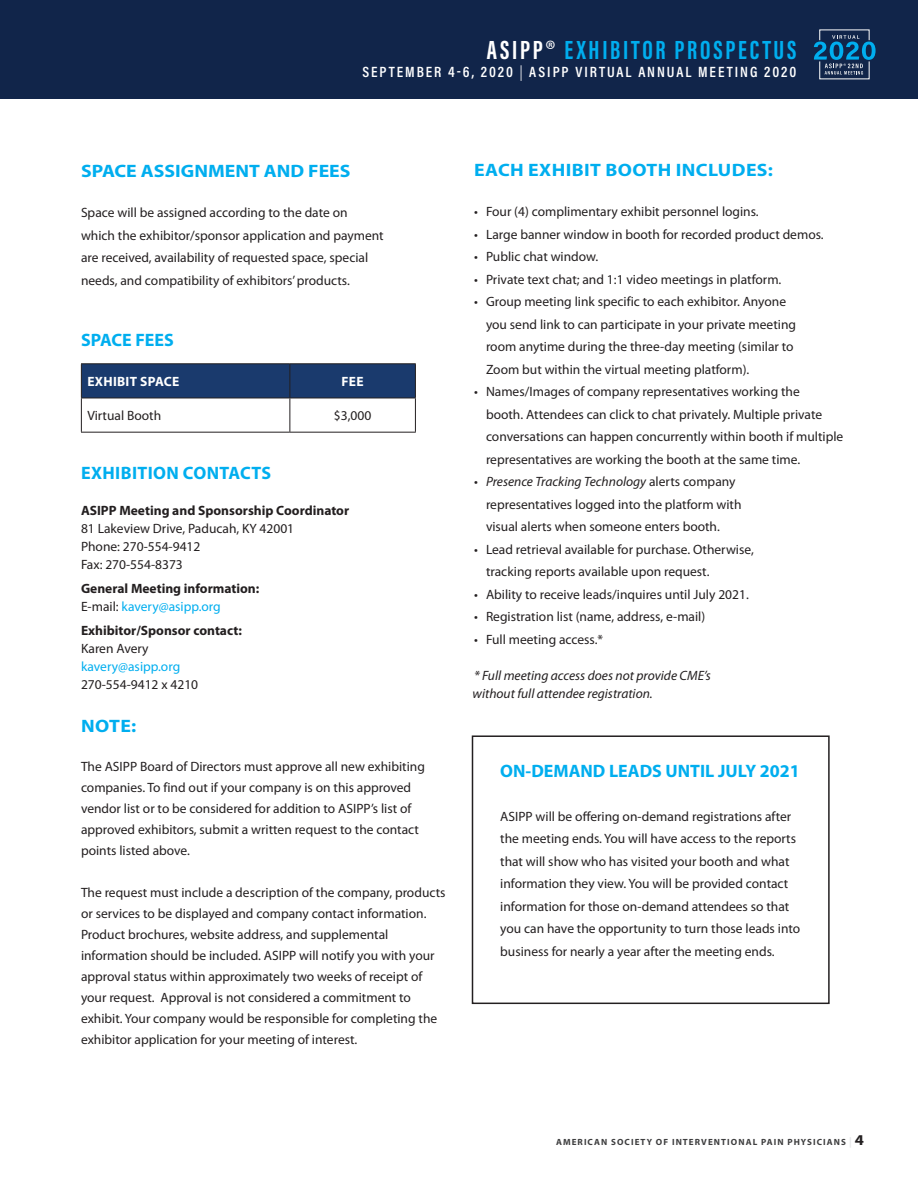
<style>
.page{position:relative;width:918px;height:1188px;background:#fff}
.page>*{position:absolute;margin:0;border:0;box-sizing:border-box;transform-origin:0 0}
.t1{font:27px "Acumin Variable Concept";letter-spacing:-.145em;color:#00aeef}
.sub_sub{font:700 18px "Myriad Pro";color:#00aeef}
.sub_sub-2{font:700 18px "Myriad Pro";letter-spacing:.02em;color:#00aeef;scale:1.1 1}
.sub_sub-3{font:700 18px "Myriad Pro";color:#00aeef;scale:1.1 1}
.sub_sub-4{font:700 18px "Myriad Pro";letter-spacing:.02em;color:#00aeef}
.sub4{font:700 18px "Myriad Pro";color:#00aeef;scale:1.1 1}
.t2{font:15px "Acumin Variable Concept";letter-spacing:-.015em;color:#fff}
.indented-graphy{font:13.5px/22.5px "Myriad Pro";color:#231f20}
.Footnote_Text{font:13.5px/21px "Myriad Pro";color:#231f20}
.body{font:13.5px/22.5px "Myriad Pro";color:#231f20}
.indented-graphy-2{font:700 13.5px "Myriad Pro";color:#231f20}
.indented-graphy-3{font:italic 13.5px/18px "Myriad Pro";color:#231f20}
.indented-graphy-4{font:13.5px "Myriad Pro";color:#00aeef}
.tabletext{font:13.5px "Myriad Pro";color:#231f20}
.table-headers{font:700 13.5px "Myriad Pro";letter-spacing:.02em;color:#fff}
.t3{font:700 9px "Myriad Pro";letter-spacing:.12em;color:#3e3e3f}
.s1{color:#fff}
.s2{font-family:"Myriad Pro";font-stretch:condensed;color:#fff}
.s3{color:#231f20}
.s4{font-style:italic}
.s5{font-size:10.5px;color:#e4e5e7}
.s6{font-size:15px;color:#231f20}
</style>
<div class="page">
<div style="left:0;top:0;width:918px;height:98px;background:#11254a"></div>
<svg style="left:814px;top:35px;width:62px;height:40px"></svg>
<div style="left:472px;top:735px;width:358px;height:269px;border:2px solid #231f20"></div>
<div style="left:82px;top:364px;width:333px;height:34px;background:#1a3a6d"></div>
<hr style="left:81px;top:363px;width:209px;height:1px;background:#231f20">
<hr style="left:81px;top:364px;width:1px;height:34px;background:#231f20">
<hr style="left:290px;top:363px;width:126px;height:1px;background:#231f20">
<hr style="left:290px;top:364px;width:1px;height:34px;background:#231f20">
<hr style="left:415px;top:364px;width:1px;height:34px;background:#231f20">
<hr style="left:81px;top:398px;width:209px;height:1px;background:#231f20">
<hr style="left:81px;top:398px;width:1px;height:34px;background:#231f20">
<hr style="left:290px;top:398px;width:126px;height:1px;background:#231f20">
<hr style="left:290px;top:398px;width:1px;height:34px;background:#231f20">
<hr style="left:415px;top:398px;width:1px;height:34px;background:#231f20">
<hr style="left:81px;top:432px;width:209px;height:1px;background:#231f20">
<hr style="left:290px;top:432px;width:126px;height:1px;background:#231f20">
<h1 class="t1" style="left:487px;top:31px;width:318px"><span class="s1">ASI PP</span><span class="s2">®</span> EXHI BITOR PROSPECTUS</h1>
<p class="t2" style="left:363px;top:61px;width:437px">SEPTEMBER 4-6, 2020 | ASIPP VIRTUAL ANNUAL MEETING 2020</p>
<p class="sub_sub-3" style="left:81px;top:159px;width:247px">SPACE ASSIGNMENT AND FEES</p>
<p class="body" style="left:81px;top:201px;width:304px">Space will be assigned according to the date on which the exhibitor/sponsor application and payment are received, availability of requested space, special needs, and compatibility of exhibitors’ products.</p>
<p class="sub_sub" style="left:81px;top:328px;width:94px">SPACE FEES</p>
<p class="table-headers" style="left:88px;top:373px;width:93px">EXHIBIT SPACE</p>
<p class="table-headers" style="left:342px;top:373px;width:24px">FEE</p>
<p class="tabletext" style="left:87px;top:407px;width:75px">Virtual Booth</p>
<p class="tabletext" style="left:334px;top:407px;width:39px">$3,000</p>
<p class="sub_sub-4" style="left:81px;top:461px;width:192px">EXHIBITION CONTACTS</p>
<p class="indented-graphy-2" style="left:81px;top:502px;width:270px">ASIPP Meeting and Sponsorship Coordinator</p>
<p class="indented-graphy" style="left:81px;top:517px;width:215px">81 Lakeview Drive, Paducah, KY 42001</p>
<p class="indented-graphy" style="left:81px;top:535px;width:121px">Phone: 270-554-9412</p>
<p class="indented-graphy" style="left:81px;top:553px;width:103px">Fax: 270-554-8373</p>
<p class="indented-graphy-2" style="left:81px;top:580px;width:180px">General Meeting information:</p>
<p class="indented-graphy-4" style="left:81px;top:598px;width:141px"><span class="s3">E-mail:</span> kavery@asipp.org</p>
<p class="indented-graphy-2" style="left:81px;top:622px;width:162px">Exhibitor/Sponsor contact:</p>
<p class="indented-graphy" style="left:81px;top:637px;width:69px">Karen Avery</p>
<p class="indented-graphy-4" style="left:81px;top:658px;width:101px">kavery@asipp.org</p>
<p class="indented-graphy" style="left:81px;top:673px;width:119px">270-554-9412 x 4210</p>
<p class="sub4" style="left:81px;top:714px;width:52px">NOTE:</p>
<p class="Footnote_Text" style="left:81px;top:756px;width:345px">The ASIPP Board of Directors must approve all new exhibiting companies. To find out if your company is on this approved vendor list or to be considered for addition to ASIPP’s list of approved exhibitors, submit a written request to the contact points listed above.</p>
<p class="Footnote_Text" style="left:81px;top:882px;width:366px">The request must include a description of the company, products or services to be displayed and company contact information.<br>Product brochures, website address, and supplemental information should be included. ASIPP will notify you with your approval status within approximately two weeks of receipt of your request. Approval is not considered a commitment to exhibit. Your company would be responsible for completing the exhibitor application for your meeting of interest.</p>
<p class="sub_sub-2" style="left:474px;top:158px;width:273px">EACH EXHIBIT BOOTH INCLUDES:</p>
<p class="indented-graphy" style="left:474px;top:200px;width:286px">• Four (4) complimentary exhibit personnel logins.</p>
<p class="indented-graphy" style="left:474px;top:223px;width:351px">• Large banner window in booth for recorded product demos.</p>
<p class="indented-graphy" style="left:474px;top:245px;width:126px">• Public chat window.</p>
<p class="indented-graphy" style="left:474px;top:268px;width:309px">• Private text chat; and 1:1 video meetings in platform.</p>
<p class="indented-graphy" style="left:486px;top:290px;width:312px;text-indent:-12px">• Group meeting link specific to each exhibitor. Anyone you send link to can participate in your private meeting room anytime during the three-day meeting (similar to Zoom but within the virtual meeting platform).</p>
<p class="indented-graphy" style="left:486px;top:380px;width:359px;text-indent:-12px">• Names/Images of company representatives working the<br>booth. Attendees can click to chat privately. Multiple private conversations can happen concurrently within booth if multiple representatives are working the booth at the same time.</p>
<p class="indented-graphy" style="left:486px;top:470px;width:257px;text-indent:-12px">• <span class="s4">Presence Tracking Technology</span> alerts company representatives logged into the platform with visual alerts when someone enters booth.</p>
<p class="indented-graphy" style="left:486px;top:538px;width:269px;text-indent:-12px">• Lead retrieval available for purchase. Otherwise, tracking reports available upon request.</p>
<p class="indented-graphy" style="left:474px;top:583px;width:276px">• Ability to receive leads/inquires until July 2021.</p>
<p class="indented-graphy" style="left:474px;top:605px;width:233px">• Registration list (name, address, e-mail)</p>
<p class="indented-graphy" style="left:474px;top:628px;width:131px">• Full meeting access.*</p>
<p class="indented-graphy-3" style="left:472px;top:666px;width:240px">* Full meeting access does not provide CME’s without full attendee registration.</p>
<p class="sub_sub" style="left:500px;top:760px;width:301px">ON-DEMAND LEADS UNTIL JULY 2021</p>
<p class="Footnote_Text" style="left:500px;top:805px;width:302px;line-height:22.5px">ASIPP will be offering on-demand registrations after the meeting ends. You will have access to the reports that will show who has visited your booth and what information they view. You will be provided contact information for those on-demand attendees so that you can have the opportunity to turn those leads into business for nearly a year after the meeting ends.</p>
<p class="t3" style="left:556px;top:1136px;width:309px">AMERICAN SOCIETY OF INTERVENTIONAL PAIN PHYSICIANS <span class="s5">|</span> <span class="s6">4</span></p>
</div>
